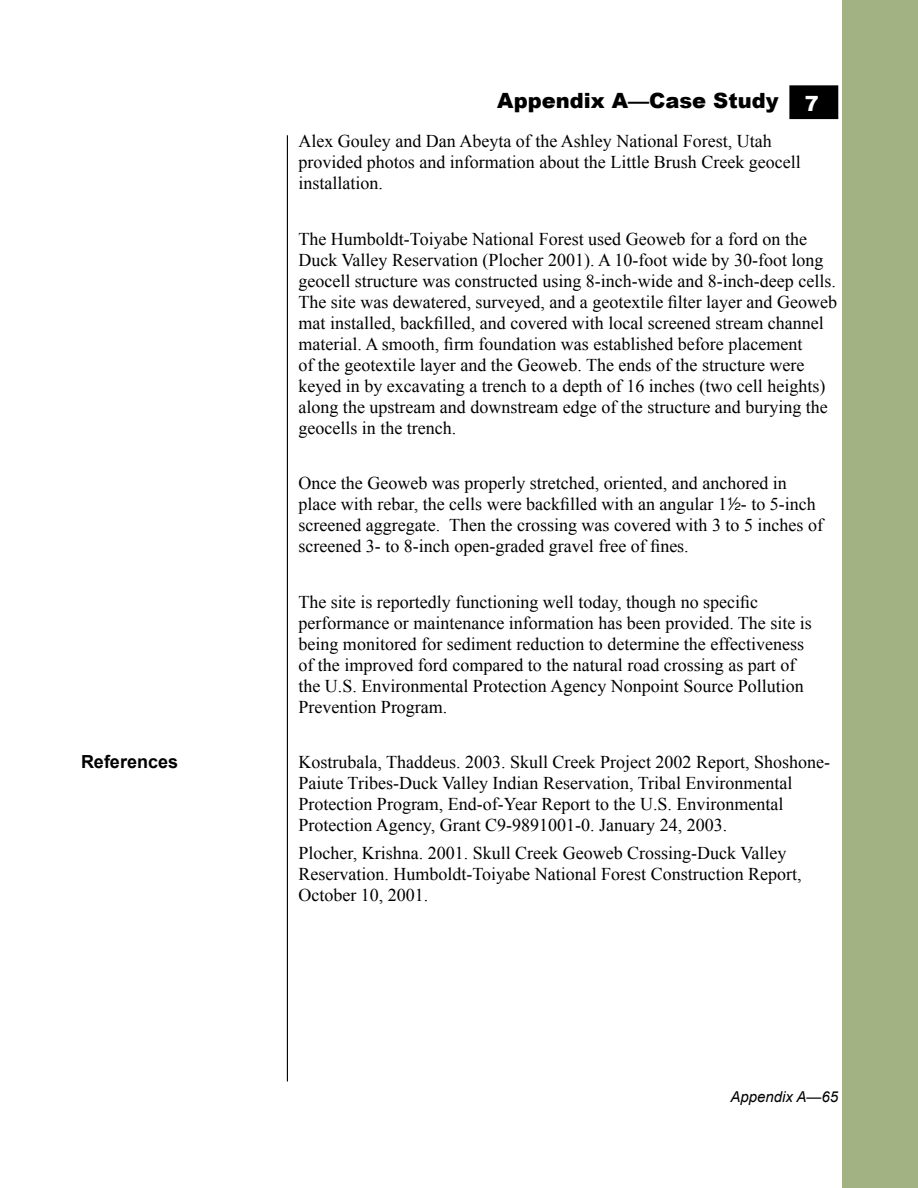
<style>
.page{position:relative;width:918px;height:1188px;background:#fff}
.page>*{position:absolute;margin:0;border:0;box-sizing:border-box;transform-origin:0 0}
.t1{font:900 21px "Arial";color:#000}
.t2{font:900 21px "Arial";color:#fff}
.indent{font:18px/21px "Times New Roman";color:#000}
.indent-2{font:700 18px "Arial";color:#000}
.t3{font:italic 15px "Arial";color:#000}
.s1{font-family:"Sans Fractions Plain"}
</style>
<div class="page">
<hr style="left:287px;top:135px;width:1px;height:947px;background:#000">
<div style="left:790px;top:86px;width:48px;height:32px;background:#000"></div>
<div style="left:789px;top:85px;width:49px;height:34px;border:2px solid #000"></div>
<div style="left:843px;top:0;width:75px;height:1188px;background:#a3b282"></div>
<p class="t1" style="left:497px;top:89px;width:283px">Appendix A—Case Study</p>
<p class="indent" style="left:298px;top:131px;width:504px">Alex Gouley and Dan Abeyta of the Ashley National Forest, Utah provided photos and information about the Little Brush Creek geocell installation.</p>
<p class="t2" style="left:805px;top:91px;width:16px">7</p>
<p class="indent" style="left:298px;top:228px;width:540px">The Humboldt-Toiyabe National Forest used Geoweb for a ford on the Duck Valley Reservation (Plocher 2001). A 10-foot wide by 30-foot long geocell structure was constructed using 8-inch-wide and 8-inch-deep cells.<br>The site was dewatered, surveyed, and a geotextile filter layer and Geoweb mat installed, backfilled, and covered with local screened stream channel material. A smooth, firm foundation was established before placement<br>of the geotextile layer and the Geoweb. The ends of the structure were keyed in by excavating a trench to a depth of 16 inches (two cell heights) along the upstream and downstream edge of the structure and burying the geocells in the trench.</p>
<p class="indent" style="left:298px;top:473px;width:526px">Once the Geoweb was properly stretched, oriented, and anchored in place with rebar, the cells were backfilled with an angular 1<span class="s1">2</span>- to 5-inch screened aggregate. Then the crossing was covered with 3 to 5 inches of screened 3- to 8-inch open-graded gravel free of fines.</p>
<p class="indent" style="left:298px;top:591px;width:515px">The site is reportedly functioning well today, though no specific performance or maintenance information has been provided. The site is being monitored for sediment reduction to determine the effectiveness of the improved ford compared to the natural road crossing as part of the U.S. Environmental Protection Agency Nonpoint Source Pollution Prevention Program.</p>
<p class="indent-2" style="left:81px;top:752px;width:99px">References</p>
<p class="indent" style="left:298px;top:752px;width:533px">Kostrubala, Thaddeus. 2003. Skull Creek Project 2002 Report, Shoshone-Paiute Tribes-Duck Valley Indian Reservation, Tribal Environmental Protection Program, End-of-Year Report to the U.S. Environmental Protection Agency, Grant C9-9891001-0. January 24, 2003.</p>
<p class="indent" style="left:298px;top:842px;width:505px">Plocher, Krishna. 2001. Skull Creek Geoweb Crossing-Duck Valley<br>Reservation. Humboldt-Toiyabe National Forest Construction Report,<br>October 10, 2001.</p>
<p class="t3" style="left:730px;top:1088px;width:109px">Appendix A—65</p>
</div>
